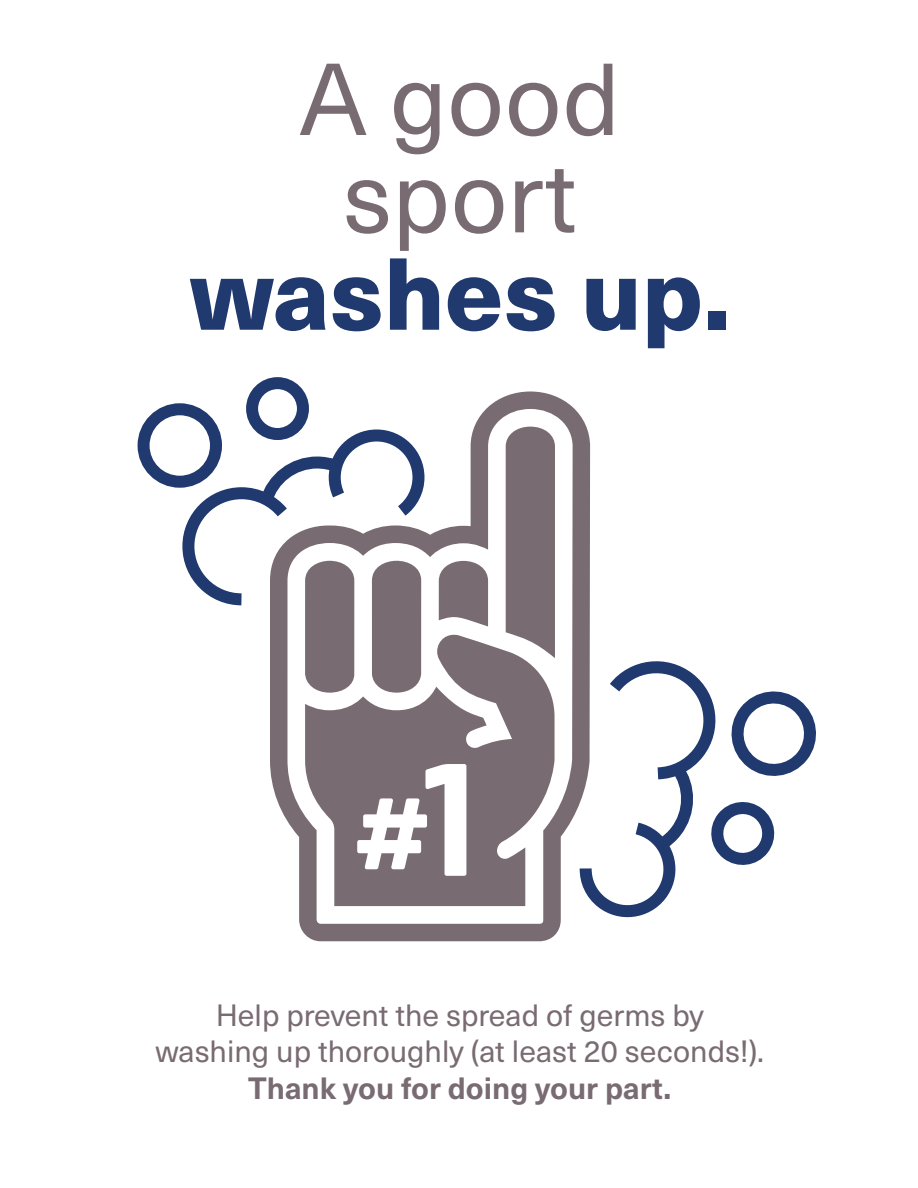
<style>
.page{position:relative;width:918px;height:1188px;background:#fff}
.page>*{position:absolute;margin:0;border:0;box-sizing:border-box;transform-origin:0 0}
.t1{font:100.2px/97.4px "Neue Haas Unica W1 G";letter-spacing:.01em;color:#796b72;text-align:center}
.t2{font:800 100.2px "Neue Haas Unica W1 G";color:#20396e}
.t3{font:30.3px/36.3px "Neue Haas Unica W1 G";color:#796b72;text-align:center}
.t4{font:700 30.3px "Neue Haas Unica W1 G";color:#796b72}
</style>
<div class="page">
<div style="left:246px;top:377px;width:63px;height:63px;border:12px solid #20396e;border-radius:50%"></div>
<div style="left:138px;top:403px;width:84px;height:85px;border:12px solid #20396e;border-radius:50%"></div>
<svg style="left:176px;top:423px;width:94px;height:183px"></svg>
<svg style="left:270px;top:392px;width:320px;height:549px;fill:#796b72"></svg>
<svg style="left:287px;top:409px;width:286px;height:515px;fill:#796b72"></svg>
<svg style="left:574px;top:660px;width:242px;height:270px"></svg>
<h1 class="t1" style="left:299px;top:45px;width:322px">A good sport</h1>
<h1 class="t2" style="left:189px;top:216px;width:542px">washes up.</h1>
<p class="t3" style="left:155px;top:995px;width:610px">Help prevent the spread of germs by washing up thoroughly (at least 20 seconds!).</p>
<p class="t4" style="left:248px;top:1065px;width:425px">Thank you for doing your part.</p>
</div>
